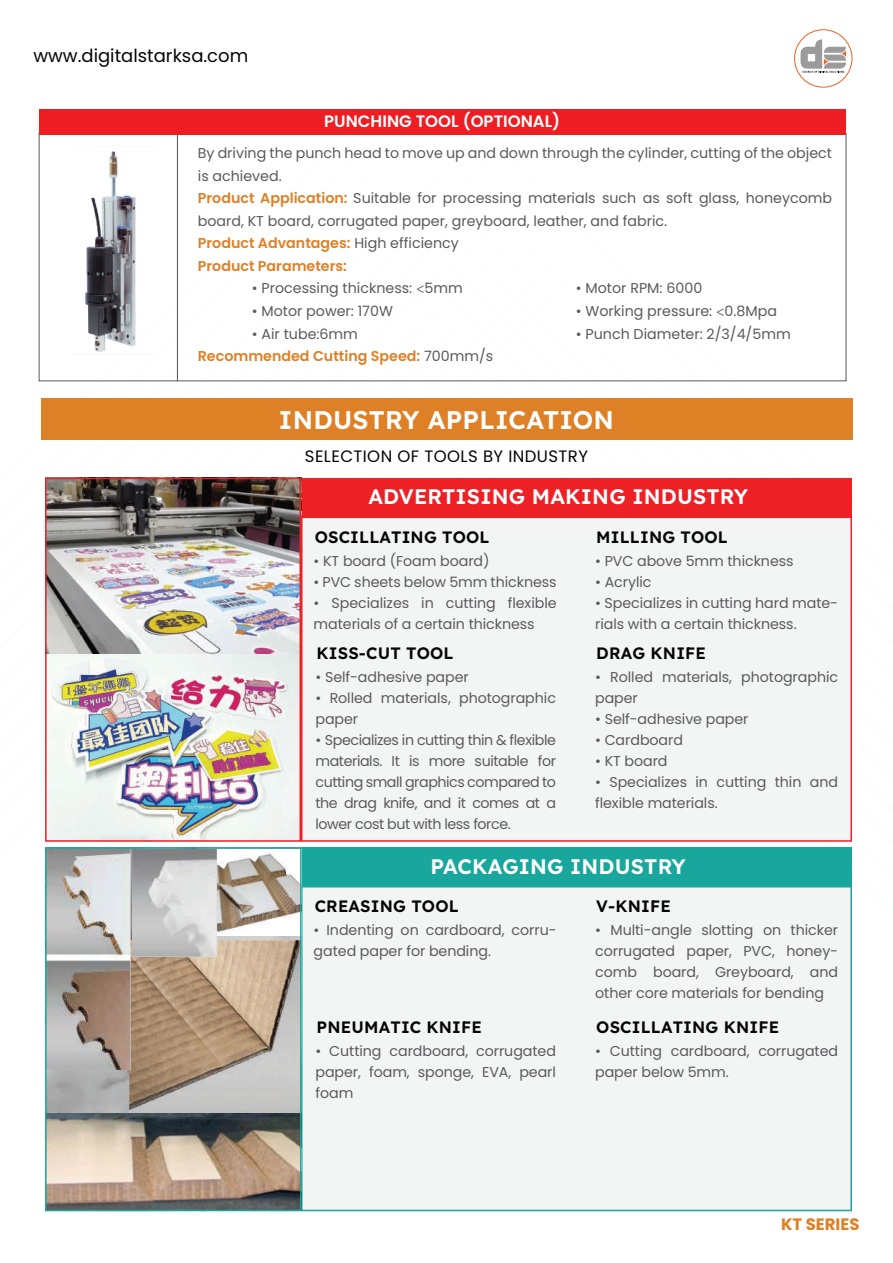
<style>
.page{position:relative;width:893px;height:1263px;background:#fff}
.page>*{position:absolute;margin:0;border:0;box-sizing:border-box;transform-origin:0 0}
.t1{font:25.5px "Lexend";letter-spacing:.01em;color:#fff}
.t2{font:21px "Lexend";letter-spacing:.01em;color:#fff}
.t3{font:18px "Poppins";color:#050504}
.t4{font:16.5px "Lexend";letter-spacing:.01em;color:#050504}
.t5{font:16.5px "Poppins";letter-spacing:.025em;color:#050504}
.t6{font:600 16.5px "Poppins";color:#fff}
.t7{font:700 16.5px "Poppins";color:#de8026}
.t8{font:14.25px/21px "Poppins";letter-spacing:-.005em;color:#5b595c}
.t9{font:600 14.25px "Poppins";color:#de8026}
.s1{font-weight:600;color:#de8026}
.s2{font-family:"Myriad Pro"}
.s3{font-weight:400;color:#5b595c}
</style>
<div class="page">
<svg style="left:38px;top:133px;width:545px;height:345px"></svg>
<div style="left:794px;top:29px;width:58px;height:59px;border:1px solid #eb6125;border-radius:50%"></div>
<svg style="left:800px;top:39px;width:46px;height:34px"></svg>
<div style="left:45px;top:478px;width:807px;height:38px;background:#ed2026"></div>
<div style="left:41px;top:399px;width:811px;height:41px;background:#de8026"></div>
<img style="left:45px;top:479px;width:256px;height:363px">
<div style="left:301px;top:516px;width:551px;height:326px;background:#f3f5f5"></div>
<div style="left:45px;top:847px;width:807px;height:39px;background:#19a79d"></div>
<div style="left:302px;top:886px;width:550px;height:325px;background:#f3f5f5"></div>
<img style="left:45px;top:847px;width:257px;height:364px">
<div style="left:39px;top:109px;width:807px;height:26px;background:#ee1d23"></div>
<img style="left:72px;top:146px;width:84px;height:209px">
<p class="t3" style="left:33px;top:45px;width:216px">www.digitalstarksa.com</p>
<p class="t6" style="left:324px;top:112px;width:237px">PUNCHING TOOL (OPTIONAL)</p>
<p class="t8" style="left:198px;top:142px;width:636px;line-height:22.5px">By driving the punch head to move up and down through the cylinder, cutting of the object is achieved.<br><span class="s1">Product Application:</span> Suitable for processing materials such as soft glass, honeycomb board, KT board, corrugated paper, greyboard, leather, and fabric.<br><span class="s1">Product Advantages:</span> High efficiency<br><span class="s1">Product Parameters:</span></p>
<p class="t8" style="left:252px;top:278px;width:213px">• Processing thickness: <span class="s2">&lt;</span>5mm</p>
<p class="t8" style="left:576px;top:278px;width:128px">• Motor RPM: 6000</p>
<p class="t8" style="left:252px;top:301px;width:143px">• Motor power: 170W</p>
<p class="t8" style="left:576px;top:301px;width:203px">• Working pressure: <span class="s2">&lt;</span>0.8Mpa</p>
<p class="t8" style="left:252px;top:323px;width:108px">• Air tube:6mm</p>
<p class="t8" style="left:576px;top:323px;width:216px">• Punch Diameter: 2/3/4/5mm</p>
<p class="t9" style="left:198px;top:348px;width:297px">Recommended Cutting Speed: <span class="s3">700mm/s</span></p>
<h1 class="t1" style="left:279px;top:402px;width:336px">INDUSTRY APPLICATION</h1>
<p class="t5" style="left:305px;top:447px;width:285px">SELECTION OF TOOLS BY INDUSTRY</p>
<h2 class="t2" style="left:368px;top:481px;width:381px">ADVERTISING MAKING INDUSTRY</h2>
<p class="t4" style="left:315px;top:525px;width:176px">OSCILLATING TOOL</p>
<p class="t8" style="left:595px;top:550px;width:200px">• PVC above 5mm thickness</p>
<p class="t8" style="left:595px;top:571px;width:58px">• Acrylic</p>
<p class="t8" style="left:595px;top:592px;width:244px">• Specializes in cutting hard mate&shy;rials with a certain thickness.</p>
<p class="t4" style="left:596px;top:525px;width:133px">MILLING TOOL</p>
<p class="t8" style="left:314px;top:550px;width:177px">• KT board (Foam board)</p>
<p class="t8" style="left:314px;top:571px;width:244px">• PVC sheets below 5mm thickness</p>
<p class="t8" style="left:314px;top:592px;width:244px">• Specializes in cutting flexible materials of a certain thickness</p>
<p class="t4" style="left:317px;top:641px;width:138px">KISS-CUT TOOL</p>
<p class="t8" style="left:315px;top:667px;width:155px">• Self-adhesive paper</p>
<p class="t8" style="left:315px;top:688px;width:242px">• Rolled materials, photographic paper</p>
<p class="t8" style="left:315px;top:730px;width:242px;text-align:justify">• Specializes in cutting thin &amp; flexible materials. It is more suitable for cutting small graphics compared to the drag knife, and it comes at a lower cost but with less force.</p>
<p class="t4" style="left:596px;top:641px;width:111px">DRAG KNIFE</p>
<p class="t8" style="left:595px;top:667px;width:244px">• Rolled materials, photographic paper</p>
<p class="t8" style="left:595px;top:709px;width:155px">• Self-adhesive paper</p>
<p class="t8" style="left:595px;top:730px;width:89px">• Cardboard</p>
<p class="t8" style="left:595px;top:751px;width:74px">• KT board</p>
<p class="t8" style="left:595px;top:772px;width:244px">• Specializes in cutting thin and flexible materials.</p>
<h2 class="t2" style="left:431px;top:851px;width:257px">PACKAGING INDUSTRY</h2>
<p class="t4" style="left:315px;top:894px;width:145px">CREASING TOOL</p>
<p class="t8" style="left:595px;top:920px;width:244px;text-align:justify">• Multi-angle slotting on thicker corrugated paper, PVC, honey&shy;comb board, Greyboard, and other core materials for bending</p>
<p class="t4" style="left:596px;top:894px;width:76px">V-KNIFE</p>
<p class="t8" style="left:314px;top:920px;width:244px">• Indenting on cardboard, corru&shy;gated paper for bending.</p>
<p class="t4" style="left:317px;top:1015px;width:167px">PNEUMATIC KNIFE</p>
<p class="t8" style="left:315px;top:1041px;width:242px;text-align:justify">• Cutting cardboard, corrugated paper, foam, sponge, EVA, pearl foam</p>
<p class="t4" style="left:596px;top:1015px;width:184px">OSCILLATING KNIFE</p>
<p class="t8" style="left:595px;top:1041px;width:244px">• Cutting cardboard, corrugated paper below 5mm.</p>
<p class="t7" style="left:781px;top:1215px;width:80px">KT SERIES</p>
</div>
